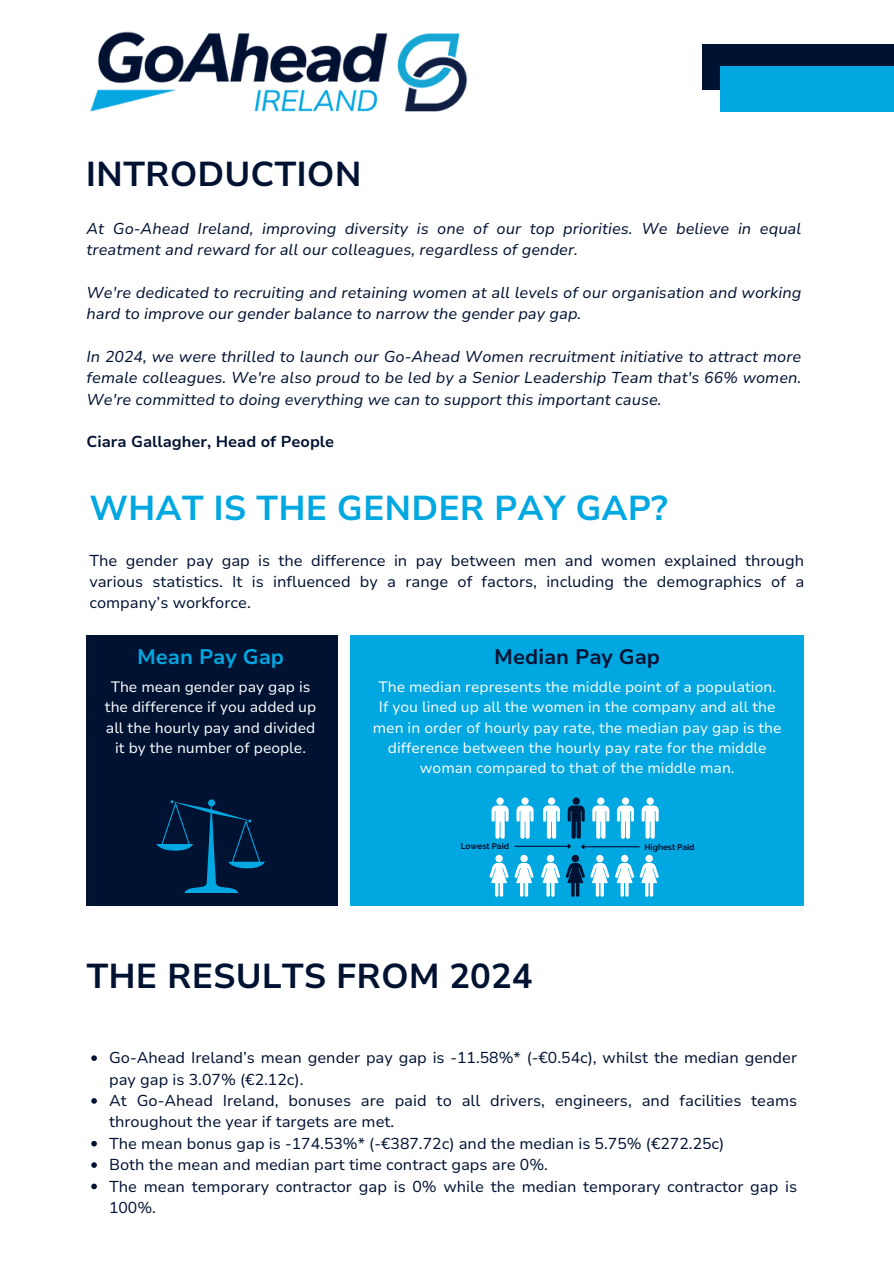
<style>
.page{position:relative;width:894px;height:1264px;background:#fff}
.page>*{position:absolute;margin:0;border:0;box-sizing:border-box;transform-origin:0 0}
.t1{font:700 34.5px "Nunito Sans 10 pt";color:#001232}
.t2{font:700 34.5px "Nunito Sans 10 pt";color:#00a7e1}
.t3{font:700 21px "Nunito Sans 10 pt";color:#001232}
.t4{font:700 21px "Nunito Sans 10 pt";color:#00a7e1}
.t5{font:15.75px/21.3px "Nunito Sans 10 pt";color:#001232}
.t6{font:italic 15.75px/21.3px "Nunito Sans 10 pt";color:#001232}
.t7{font:700 15.75px "Nunito Sans 10 pt";color:#001232}
.t8{font:15px/20.2px "Nunito Sans 10 pt";color:#fdfdfe;text-align:center}
.t9{font:700 8.25px "Raleway";color:#001232}
</style>
<div class="page">
<div style="left:702px;top:44px;width:191px;height:45px;background:#001232"></div>
<div style="left:720px;top:67px;width:173px;height:45px;background:#00a7e1"></div>
<img style="left:90px;top:31px;width:378px;height:81px">
<div style="left:86px;top:635px;width:251px;height:270px;background:#001232"></div>
<div style="left:350px;top:635px;width:453px;height:270px;background:#00a7e1"></div>
<svg style="left:156px;top:799px;width:108px;height:93px"></svg>
<div style="left:496px;top:797px;width:7px;height:7px;background:#fff;border-radius:50%"></div>
<svg style="left:491px;top:805px;width:17px;height:33px"></svg>
<div style="left:521px;top:797px;width:7px;height:7px;background:#fff;border-radius:50%"></div>
<svg style="left:516px;top:805px;width:17px;height:33px"></svg>
<svg style="left:547px;top:797px;width:8px;height:7px"></svg>
<svg style="left:543px;top:805px;width:16px;height:33px"></svg>
<div style="left:572px;top:797px;width:7px;height:7px;background:#001232;border-radius:50%"></div>
<div style="left:597px;top:797px;width:7px;height:7px;background:#fff;border-radius:50%"></div>
<svg style="left:592px;top:805px;width:17px;height:33px"></svg>
<svg style="left:621px;top:797px;width:8px;height:7px"></svg>
<svg style="left:617px;top:805px;width:16px;height:33px"></svg>
<div style="left:646px;top:797px;width:7px;height:7px;background:#fff;border-radius:50%"></div>
<svg style="left:641px;top:805px;width:17px;height:33px"></svg>
<svg style="left:495px;top:854px;width:7px;height:8px"></svg>
<svg style="left:489px;top:863px;width:19px;height:33px"></svg>
<svg style="left:520px;top:854px;width:7px;height:8px"></svg>
<svg style="left:514px;top:863px;width:19px;height:33px"></svg>
<svg style="left:546px;top:854px;width:8px;height:8px"></svg>
<svg style="left:571px;top:854px;width:8px;height:8px"></svg>
<svg style="left:541px;top:863px;width:43px;height:33px"></svg>
<div style="left:596px;top:854px;width:7px;height:8px;background:#fff;border-radius:50%"></div>
<svg style="left:590px;top:863px;width:19px;height:33px"></svg>
<svg style="left:620px;top:854px;width:8px;height:8px"></svg>
<svg style="left:645px;top:854px;width:7px;height:8px"></svg>
<svg style="left:615px;top:863px;width:43px;height:33px"></svg>
<hr style="left:514px;top:845px;width:54px;height:1px;background:#001232">
<hr style="left:584px;top:846px;width:55px;height:1px;background:#001232">
<svg style="left:566px;top:805px;width:19px;height:44px"></svg>
<svg style="left:91px;top:1055px;width:6px;height:5px"></svg>
<svg style="left:91px;top:1098px;width:6px;height:5px"></svg>
<svg style="left:91px;top:1140px;width:6px;height:6px"></svg>
<svg style="left:91px;top:1162px;width:6px;height:5px"></svg>
<svg style="left:91px;top:1183px;width:6px;height:6px"></svg>
<p class="t1" style="left:86px;top:151px;width:277px">INTRODUCTION</p>
<h1 class="t6" style="left:86px;top:218px;width:716px">At Go-Ahead Ireland, improving diversity is one of our top priorities. We believe in equal treatment and reward for all our colleagues, regardless of gender.</h1>
<h4 class="t6" style="left:86px;top:282px;width:716px">We're dedicated to recruiting and retaining women at all levels of our organisation and working hard to improve our gender balance to narrow the gender pay gap.</h4>
<h4 class="t6" style="left:86px;top:346px;width:716px;text-align:justify">In 2024, we were thrilled to launch our Go-Ahead Women recruitment initiative to attract more female colleagues. We're also proud to be led by a Senior Leadership Team that's 66% women.<br>We're committed to doing everything we can to support this important cause.</h4>
<h4 class="t7" style="left:86px;top:431px;width:249px">Ciara Gallagher, Head of People</h4>
<h3 class="t2" style="left:89px;top:485px;width:580px">WHAT IS THE GENDER PAY GAP?</h3>
<h1 class="t5" style="left:89px;top:550px;width:716px;text-align:justify">The gender pay gap is the difference in pay between men and women explained through various statistics. It is influenced by a range of factors, including the demographics of a company’s workforce.</h1>
<h4 class="t4" style="left:137px;top:642px;width:148px">Mean Pay Gap</h4>
<h2 class="t3" style="left:494px;top:642px;width:167px">Median Pay Gap</h2>
<h4 class="t8" style="left:105px;top:677px;width:213px">The mean gender pay gap is the difference if you added up all the hourly pay and divided it by the number of people.</h4>
<p class="t8" style="left:373px;top:677px;width:410px">The median represents the middle point of a population.<br>If you lined up all the women in the company and all the men in order of hourly pay rate, the median pay gap is the difference between the hourly pay rate for the middle woman compared to that of the middle man.</p>
<h2 class="t9" style="left:460px;top:841px;width:50px">Lowest Paid</h2>
<h4 class="t9" style="left:644px;top:842px;width:52px">Highest Paid</h4>
<p class="t1" style="left:86px;top:953px;width:447px">THE RESULTS FROM 2024</p>
<p class="t5" style="left:109px;top:1047px;width:689px">Go-Ahead Ireland’s mean gender pay gap is -11.58%* (-€0.54c), whilst the median gender pay gap is 3.07% (€2.12c).</p>
<p class="t5" style="left:109px;top:1090px;width:689px">At Go-Ahead Ireland, bonuses are paid to all drivers, engineers, and facilities teams throughout the year if targets are met.</p>
<p class="t5" style="left:109px;top:1132px;width:616px">The mean bonus gap is -174.53%* (-€387.72c) and the median is 5.75% (€272.25c)</p>
<p class="t5" style="left:109px;top:1154px;width:440px">Both the mean and median part time contract gaps are 0%.</p>
<p class="t5" style="left:109px;top:1175px;width:689px">The mean temporary contractor gap is 0% while the median temporary contractor gap is<br>100%.</p>
</div>
